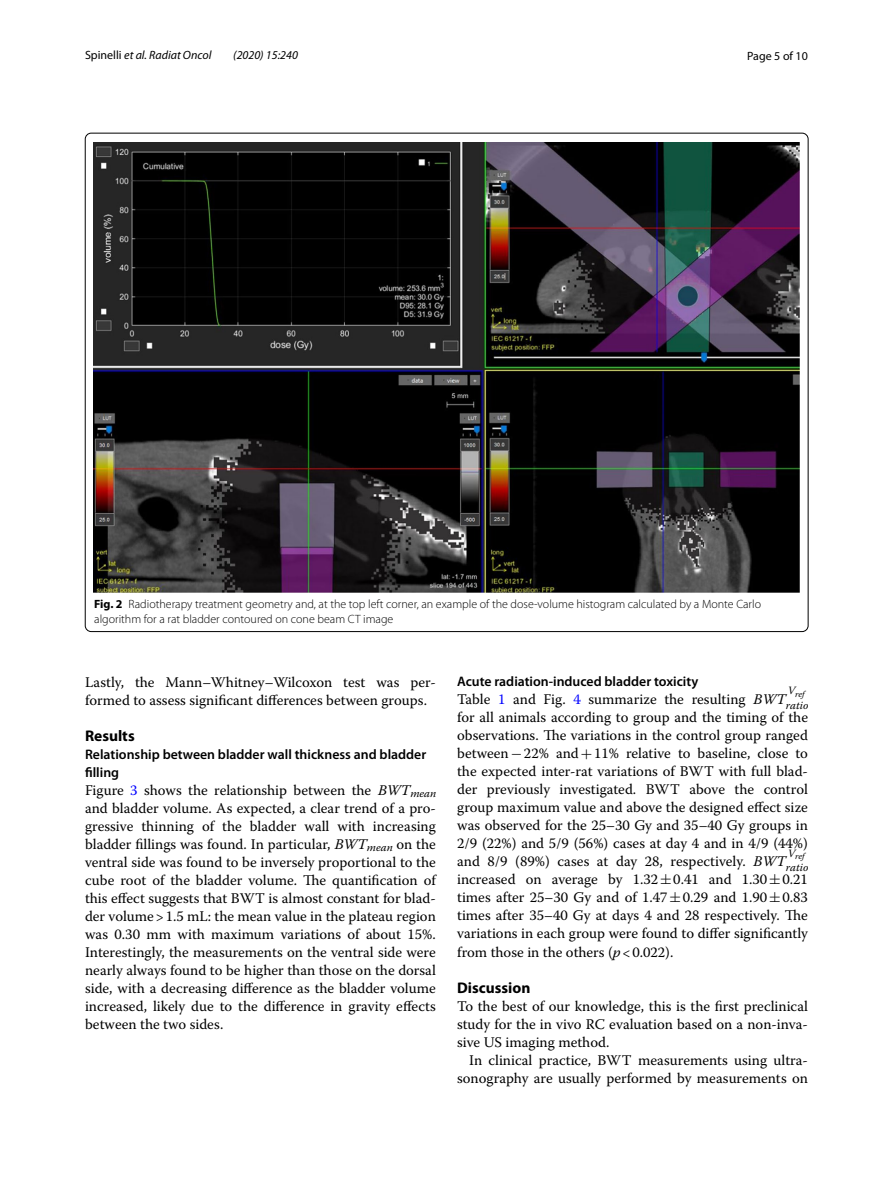
<style>
.page{position:relative;width:893px;height:1187px;background:#fff}
.page>*{position:absolute;margin:0;border:0;box-sizing:border-box;transform-origin:0 0}
.t1{font:700 15.45px "Myriad Pro";color:#000}
.t2{font:14.7px/18px "Warnock Pro";color:#000;text-align:justify}
.t3{font:600 13.8px/18px "Myriad Pro";color:#000}
.t4{font:300 12px/15px "Myriad Pro";color:#000}
.t5{font:italic 12px "Myriad Pro";color:#000}
.t6{font:12px "Myriad Pro";color:#000}
.t7{font:11.25px "Warnock Pro It 18";color:#000}
.t8{font:11.25px "Warnock Pro It 19";color:#000}
.t9{font:8.85px "Warnock Pro It 18";color:#000}
.t10{font:8.85px "Warnock Pro It 19";color:#000}
.s1{font-style:normal}
.s2{font-weight:700}
.s3{color:#00f}
.s4{font-family:"Warnock Pro It 16"}
.s5{font-family:"Warnock Pro It 17"}
.s6{font-family:"Warnock Pro It 18"}
.s7{font-family:"MTSY"}
.s8{font-family:"Warnock Pro It 19"}
.s9{font-style:italic}
</style>
<div class="page">
<img style="left:94px;top:142px;width:706px;height:450px">
<p class="t5" style="left:85px;top:48px;width:128px"><span class="s1">Spinelli</span> et al. Radiat Oncol</p>
<p class="t5" style="left:233px;top:48px;width:66px">(2020) 15:240</p>
<p class="t6" style="left:747px;top:48px;width:62px">Page 5 of 10</p>
<p class="t4" style="left:94px;top:596px;width:668px"><span class="s2">Fig. 2</span> Radiotherapy treatment geometry and, at the top left corner, an example of the dose-volume histogram calculated by a Monte Carlo algorithm for a rat bladder contoured on cone beam CT image</p>
<p class="t2" style="left:85px;top:672px;width:352px">Lastly, the Mann–Whitney–Wilcoxon test was per&shy;formed to assess significant differences between groups.</p>
<p class="t1" style="left:85px;top:725px;width:51px">Results</p>
<p class="t3" style="left:85px;top:744px;width:343px">Relationship between bladder wall thickness and bladder filling</p>
<p class="t2" style="left:85px;top:780px;width:353px">Figure <span class="s3">3</span> shows the relationship between the <span class="s4">BWT</span><sub>mean </sub>and bladder volume. As expected, a clear trend of a pro&shy;gressive thinning of the bladder wall with increasing bladder fillings was found. In particular, <span class="s5">BWT</span><sub>mean</sub> on the ventral side was found to be inversely proportional to the cube root of the bladder volume. The quantification of this effect suggests that BWT is almost constant for blad&shy;der volume&gt;1.5 mL: the mean value in the plateau region was 0.30 mm with maximum variations of about 15%.<br>Interestingly, the measurements on the ventral side were nearly always found to be higher than those on the dorsal side, with a decreasing difference as the bladder volume increased, likely due to the difference in gravity effects between the two sides.</p>
<p class="t3" style="left:457px;top:672px;width:243px">Acute radiation‑induced bladder toxicity</p>
<p class="t2" style="left:457px;top:690px;width:330px">Table <span class="s3">1</span> and Fig. <span class="s3">4</span> summarize the resulting <span class="s6">BWT</span></p>
<p class="t9" style="left:788px;top:690px;width:18px"><sup>V</sup>ref</p>
<p class="t7" style="left:786px;top:701px;width:24px">ratio</p>
<p class="t2" style="left:457px;top:708px;width:352px">for all animals according to group and the timing of the observations. The variations in the control group ranged between<span class="s7">−</span>22% and<span class="s7">+</span>11% relative to baseline, close to the expected inter-rat variations of BWT with full blad&shy;der previously investigated. BWT above the control group maximum value and above the designed effect size was observed for the 25–30 Gy and 35–40 Gy groups in 2/9 (22%) and 5/9 (56%) cases at day 4 and in 4/9 (44%) and 8/9 (89%) cases at day 28, respectively. <span class="s8">BWT</span></p>
<p class="t10" style="left:788px;top:852px;width:18px"><sup>V</sup>ref</p>
<p class="t8" style="left:786px;top:863px;width:24px">ratio</p>
<p class="t2" style="left:457px;top:870px;width:352px">increased on average by 1.32<span class="s7">±</span>0.41 and 1.30<span class="s7">±</span>0.21 times after 25–30 Gy and of 1.47<span class="s7">±</span>0.29 and 1.90<span class="s7">±</span>0.83 times after 35–40 Gy at days 4 and 28 respectively. The variations in each group were found to differ significantly from those in the others (<span class="s9">p</span>&lt;0.022).</p>
<p class="t1" style="left:457px;top:977px;width:75px">Discussion</p>
<p class="t2" style="left:457px;top:996px;width:352px">To the best of our knowledge, this is the first preclinical study for the in vivo RC evaluation based on a non-inva&shy;sive US imaging method.</p>
<p class="t2" style="left:457px;top:1050px;width:352px;text-align:right">In clinical practice, BWT measurements using ultra&shy;sonography are usually performed by measurements on</p>
</div>
